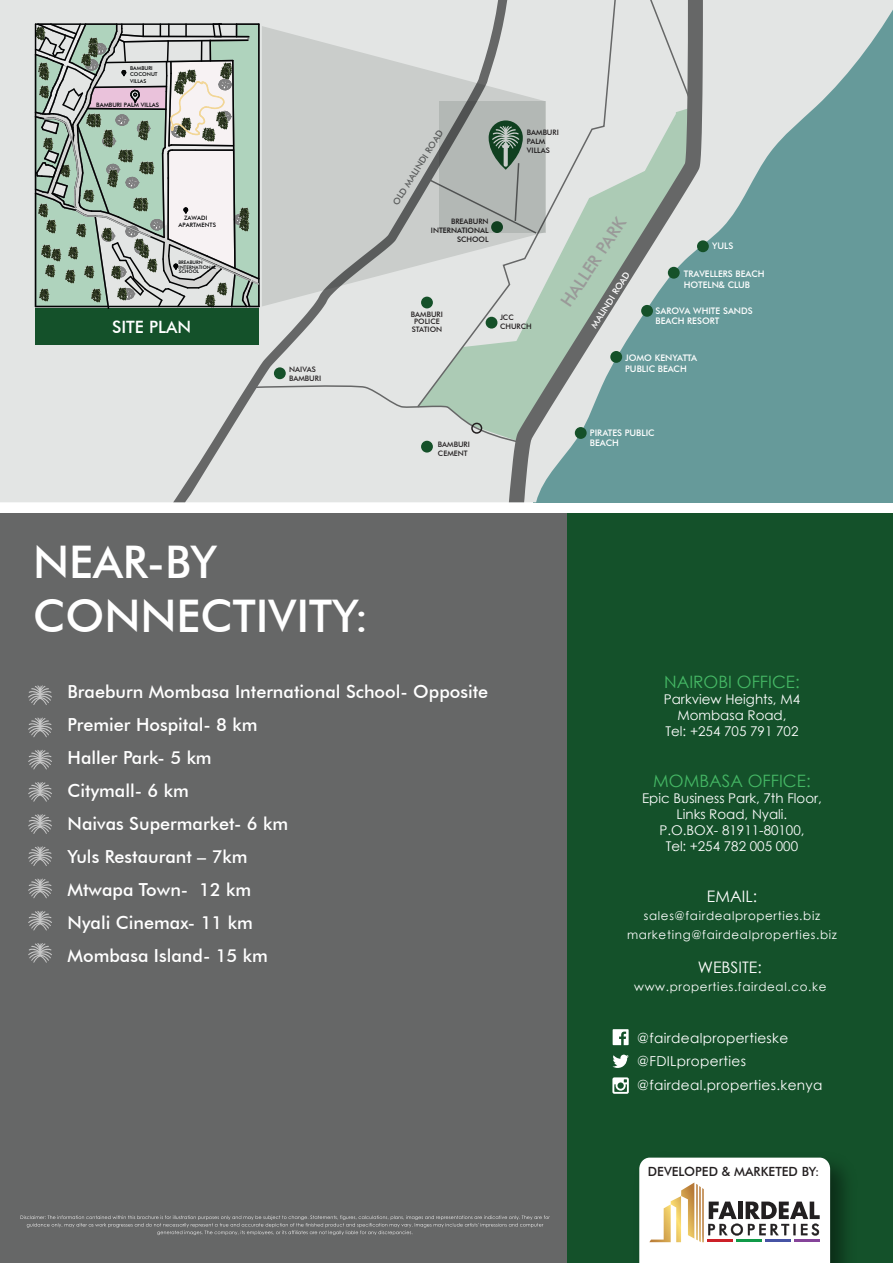
<style>
.page{position:relative;width:893px;height:1263px;background:#fff}
.page>*{position:absolute;margin:0;border:0;box-sizing:border-box;transform-origin:0 0}
.t1{font:500 45px/54px "Futura BT";color:#fff}
.t2{font:500 18px/33px "Futura BT";color:#fff}
.t3{font:17.1px "Century Gothic";color:#45b865}
.t4{font:500 16.95px "Futura BT";color:#9a9a99}
.t5{font:500 16.95px "Futura BT";color:#fff}
.t6{font:15.9px "Century Gothic";color:#fff}
.t7{font:13.65px/23.9px "Century Gothic";letter-spacing:.025em;color:#fff}
.t8{font:13.35px/15.8px "Century Gothic";color:#fff;text-align:center}
.t9{font:500 12.75px "Futura BT";color:#231f20}
.t10{font:11.85px/18.5px "Century Gothic";letter-spacing:.055em;color:#fff;text-align:center}
.t11{font:500 9px/10.8px "Futura BT";color:#fff}
.t12{font:500 9px "Futura BT";color:#666767}
.t13{font:500 7.5px/9px "Futura BT";color:#231f20}
.t14{font:500 6px/7.1px "Futura BT";letter-spacing:.005em;color:#020304;text-align:center}
.t15{font:500 5.25px/6.3px "Futura BT";color:#020304}
.t16{font:500 4.8px/5.1px "Futura BT";letter-spacing:.005em;color:#020304}
</style>
<div class="page">
<div style="left:0;top:514px;width:893px;height:749px;background:#666767"></div>
<svg style="left:0;top:0;width:893px;height:502px;background:#a2bebd"></svg>
<svg style="left:509px;top:0;width:194px;height:502px;background:#92b0ad"></svg>
<svg style="left:644px;top:0;width:53px;height:116px;background:#c9cbca"></svg>
<svg style="left:509px;top:409px;width:15px;height:35px"></svg>
<div style="left:173px;top:0;width:336px;height:502px;background:#e3e5e4"></div>
<svg style="left:416px;top:0;width:202px;height:409px;background:#c6d2cb"></svg>
<div style="left:471px;top:423px;width:11px;height:11px;border:2px solid #231f20;border-radius:50%"></div>
<div style="left:697px;top:240px;width:12px;height:12px;background:#155129;border-radius:50%"></div>
<div style="left:668px;top:267px;width:12px;height:12px;background:#155129;border-radius:50%"></div>
<div style="left:641px;top:305px;width:12px;height:12px;background:#155129;border-radius:50%"></div>
<div style="left:610px;top:351px;width:12px;height:12px;background:#155129;border-radius:50%"></div>
<div style="left:575px;top:427px;width:12px;height:12px;background:#155129;border-radius:50%"></div>
<div style="left:421px;top:297px;width:12px;height:11px;background:#155129;border-radius:50%"></div>
<div style="left:274px;top:367px;width:12px;height:12px;background:#155129;border-radius:50%"></div>
<div style="left:421px;top:441px;width:12px;height:12px;background:#155129;border-radius:50%"></div>
<div style="left:486px;top:317px;width:11px;height:12px;background:#155129;border-radius:50%"></div>
<div style="left:567px;top:514px;width:326px;height:749px;background:#14512a"></div>
<svg style="left:613px;top:1029px;width:16px;height:16px"></svg>
<svg style="left:612px;top:1055px;width:17px;height:13px"></svg>
<svg style="left:612px;top:1077px;width:17px;height:17px"></svg>
<img style="left:830px;top:1164px;width:16px;height:99px">
<svg style="left:28px;top:685px;width:24px;height:20px"></svg>
<svg style="left:28px;top:717px;width:24px;height:20px"></svg>
<svg style="left:28px;top:750px;width:24px;height:19px"></svg>
<svg style="left:28px;top:782px;width:24px;height:20px"></svg>
<svg style="left:28px;top:814px;width:24px;height:20px"></svg>
<svg style="left:28px;top:846px;width:24px;height:20px"></svg>
<svg style="left:28px;top:878px;width:24px;height:20px"></svg>
<svg style="left:28px;top:911px;width:24px;height:19px"></svg>
<svg style="left:28px;top:943px;width:24px;height:20px"></svg>
<div style="left:35px;top:308px;width:224px;height:37px;background:#14512a"></div>
<svg style="left:262px;top:26px;width:283px;height:280px;background:#c5c9c7"></svg>
<svg style="left:34px;top:22px;width:227px;height:286px;background:#abb6ae"></svg>
<svg style="left:639px;top:1157px;width:191px;height:106px;background:#e5e3de"></svg>
<svg style="left:20px;top:1215px;width:530px;height:20px"></svg>
<p class="t15" style="left:130px;top:65px;width:29px">BAMBURI<br>COCONUT<br>VILLAS</p>
<p class="t14" style="left:96px;top:101px;width:64px">BAMBURI PALM VILLAS</p>
<p class="t14" style="left:179px;top:214px;width:39px">ZAWADI<br>APARTMENTS</p>
<p class="t16" style="left:178px;top:260px;width:39px">BREABURN<br>INTERNATIONAL</p>
<p class="t16" style="left:179px;top:269px;width:22px">SCHOOL</p>
<p class="t5" style="left:112px;top:316px;width:81px">SITE PLAN</p>
<p class="t13" style="left:289px;top:365px;width:33px">NAIVAS<br>BAMBURI</p>
<p class="t12" style="left:390px;top:201px;width:88px;rotate:-58deg">OLD MALINDI ROAD</p>
<p class="t13" style="left:527px;top:128px;width:33px">BAMBURI<br>PALM<br>VILLAS</p>
<p class="t13" style="left:431px;top:217px;width:59px;text-align:right">BREABURN<br>INTERNATIONAL<br>SCHOOL</p>
<p class="t13" style="left:411px;top:310px;width:33px;line-height:7.5px;text-align:center">BAMBURI<br>POLICE<br>STATION</p>
<p class="t13" style="left:500px;top:313px;width:33px">JCC<br>CHURCH</p>
<p class="t4" style="left:556px;top:299px;width:105px;rotate:-56deg">HALLER PARK</p>
<p class="t11" style="left:712px;top:241px;width:23px">YULS</p>
<p class="t11" style="left:684px;top:269px;width:82px">TRAVELLERS BEACH<br>HOTELN&amp; CLUB</p>
<p class="t11" style="left:655px;top:305px;width:99px">SAROVA WHITE SANDS<br>BEACH RESORT</p>
<p class="t11" style="left:625px;top:353px;width:73px">JOMO KENYATTA<br>PUBLIC BEACH</p>
<p class="t11" style="left:589px;top:324px;width:66px;rotate:-58deg">MALINDI ROAD</p>
<p class="t13" style="left:438px;top:439px;width:33px">BAMBURI<br>CEMENT</p>
<p class="t11" style="left:590px;top:427px;width:66px">PIRATES PUBLIC<br>BEACH</p>
<h1 class="t1" style="left:33px;top:535px;width:337px">NEAR-BY<br>CONNECTIVITY:</h1>
<p class="t2" style="left:68px;top:675px;width:422px">Braeburn Mombasa International School- Opposite<br>Premier Hospital- 8 km<br>Haller Park- 5 km<br>Citymall- 6 km<br>Naivas Supermarket- 6 km<br>Yuls Restaurant – 7km<br>Mtwapa Town- 12 km<br>Nyali Cinemax- 11 km<br>Mombasa Island- 15 km</p>
<p class="t3" style="left:664px;top:669px;width:137px">NAIROBI OFFICE:</p>
<p class="t8" style="left:664px;top:691px;width:138px">Parkview Heights, M4<br>Mombasa Road,<br>Tel: +254 705 791 702</p>
<p class="t3" style="left:653px;top:769px;width:159px">MOMBASA OFFICE:</p>
<p class="t8" style="left:642px;top:790px;width:181px">Epic Business Park, 7th Floor,<br>Links Road, Nyali.<br>P.O.BOX- 81911-80100,<br>Tel: +254 782 005 000</p>
<p class="t6" style="left:707px;top:885px;width:52px">EMAIL:</p>
<p class="t10" style="left:627px;top:906px;width:211px">sales@fairdealproperties.biz marketing@fairdealproperties.biz</p>
<p class="t6" style="left:698px;top:956px;width:65px">WEBSITE:</p>
<p class="t10" style="left:634px;top:978px;width:194px">www.properties.fairdeal.co.ke</p>
<p class="t7" style="left:637px;top:1025px;width:187px">@fairdealpropertieske @FDILproperties @fairdeal.properties.kenya</p>
<p class="t9" style="left:648px;top:1164px;width:173px">DEVELOPED &amp; MARKETED BY:</p>
</div>
